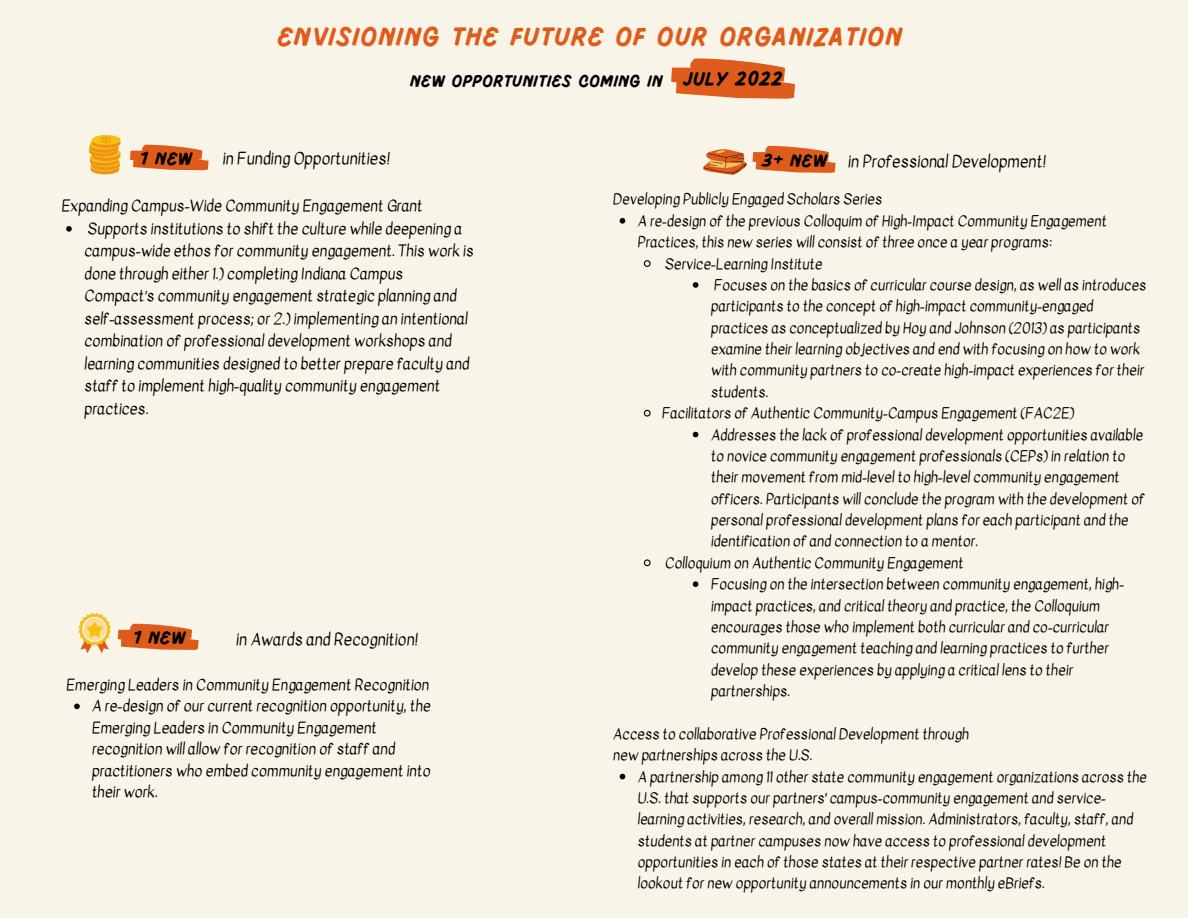
<style>
.page{position:relative;width:1188px;height:918px;background:#f8f4e7}
.page>*{position:absolute;margin:0;border:0;box-sizing:border-box;transform-origin:0 0}
.t1{font:700 26.85px "Pluma";letter-spacing:.07em;color:#df5b1b}
.t2{font:700 20.25px "Pluma";letter-spacing:.05em;color:#000}
.t3{font:700 18.3px "Pluma";letter-spacing:.05em;color:#000}
.t4{font:700 17.1px "Pluma";letter-spacing:.05em;color:#000}
.t5{font:16.2px "Kavivanar";color:#000}
.t6{font:15.3px/22.5px "Kavivanar";color:#000}
.t7{font:15px/21.3px "Kavivanar";color:#000}
.t8{font:14.4px/21.3px "Kavivanar";color:#000}
</style>
<div class="page">
<svg style="left:66px;top:226px;width:6px;height:6px"></svg>
<svg style="left:620px;top:218px;width:5px;height:6px"></svg>
<svg style="left:643px;top:260px;width:8px;height:7px"></svg>
<svg style="left:693px;top:282px;width:5px;height:6px"></svg>
<svg style="left:643px;top:409px;width:8px;height:8px"></svg>
<svg style="left:693px;top:432px;width:5px;height:5px"></svg>
<svg style="left:643px;top:559px;width:8px;height:8px"></svg>
<svg style="left:693px;top:581px;width:5px;height:6px"></svg>
<svg style="left:620px;top:774px;width:5px;height:5px"></svg>
<svg style="left:89px;top:135px;width:120px;height:40px"></svg>
<svg style="left:671px;top:58px;width:165px;height:117px"></svg>
<svg style="left:74px;top:704px;width:6px;height:5px"></svg>
<svg style="left:78px;top:613px;width:121px;height:40px"></svg>
<p class="t1" style="left:278px;top:25px;width:625px">ENVISIONING THE FUTURE OF OUR ORGANIZATION</p>
<p class="t4" style="left:411px;top:73px;width:254px">NEW OPPORTUNITIES COMING IN</p>
<p class="t2" style="left:684px;top:70px;width:101px">JULY 2022</p>
<p class="t3" style="left:141px;top:151px;width:53px">1 NEW</p>
<p class="t5" style="left:222px;top:146px;width:169px">in Funding Opportunities!</p>
<p class="t3" style="left:762px;top:153px;width:66px">3+ NEW</p>
<p class="t5" style="left:848px;top:149px;width:199px">in Professional Development!</p>
<p class="t6" style="left:61px;top:195px;width:363px">Expanding Campus-Wide Community Engagement Grant</p>
<p class="t6" style="left:84px;top:218px;width:391px">Supports institutions to shift the culture while deepening a campus-wide ethos for community engagement. This work is done through either 1.) completing Indiana Campus Compact’s community engagement strategic planning and self-assessment process; or 2.) implementing an intentional combination of professional development workshops and learning communities designed to better prepare faculty and staff to implement high-quality community engagement practices.</p>
<p class="t3" style="left:134px;top:630px;width:53px">1 NEW</p>
<p class="t5" style="left:236px;top:628px;width:183px">in Awards and Recognition!</p>
<p class="t7" style="left:66px;top:675px;width:364px">Emerging Leaders in Community Engagement Recognition</p>
<p class="t7" style="left:92px;top:696px;width:340px">A re-design of our current recognition opportunity, the Emerging Leaders in Community Engagement recognition will allow for recognition of staff and practitioners who embed community engagement into their work.</p>
<p class="t8" style="left:613px;top:189px;width:271px">Developing Publicly Engaged Scholars Series</p>
<p class="t8" style="left:637px;top:211px;width:471px">A re-design of the previous Colloquim of High-Impact Community Engagement<br>Practices, this new series will consist of three once a year programs:</p>
<p class="t8" style="left:665px;top:253px;width:159px">Service-Learning Institute</p>
<p class="t8" style="left:711px;top:275px;width:437px">Focuses on the basics of curricular course design, as well as introduces participants to the concept of high-impact community-engaged practices as conceptualized by Hoy and Johnson (2013) as participants examine their learning objectives and end with focusing on how to work with community partners to co-create high-impact experiences for their students.</p>
<p class="t8" style="left:662px;top:403px;width:414px">Facilitators of Authentic Community-Campus Engagement (FAC2E)</p>
<p class="t8" style="left:711px;top:424px;width:435px">Addresses the lack of professional development opportunities available to novice community engagement professionals (CEPs) in relation to their movement from mid-level to high-level community engagement officers. Participants will conclude the program with the development of personal professional development plans for each participant and the identification of and connection to a mentor.</p>
<p class="t8" style="left:665px;top:553px;width:300px">Colloquium on Authentic Community Engagement</p>
<p class="t8" style="left:711px;top:574px;width:415px">Focusing on the intersection between community engagement, high&shy;impact practices, and critical theory and practice, the Colloquium encourages those who implement both curricular and co-curricular community engagement teaching and learning practices to further develop these experiences by applying a critical lens to their partnerships.</p>
<p class="t8" style="left:613px;top:724px;width:358px">Access to collaborative Professional Development through</p>
<p class="t8" style="left:613px;top:745px;width:201px">new partnerships across the U.S.</p>
<p class="t8" style="left:637px;top:766px;width:511px">A partnership among 11 other state community engagement organizations across the U.S. that supports our partners' campus-community engagement and service&shy;learning activities, research, and overall mission. Administrators, faculty, staff, and students at partner campuses now have access to professional development opportunities in each of those states at their respective partner rates! Be on the lookout for new opportunity announcements in our monthly eBriefs.</p>
</div>
